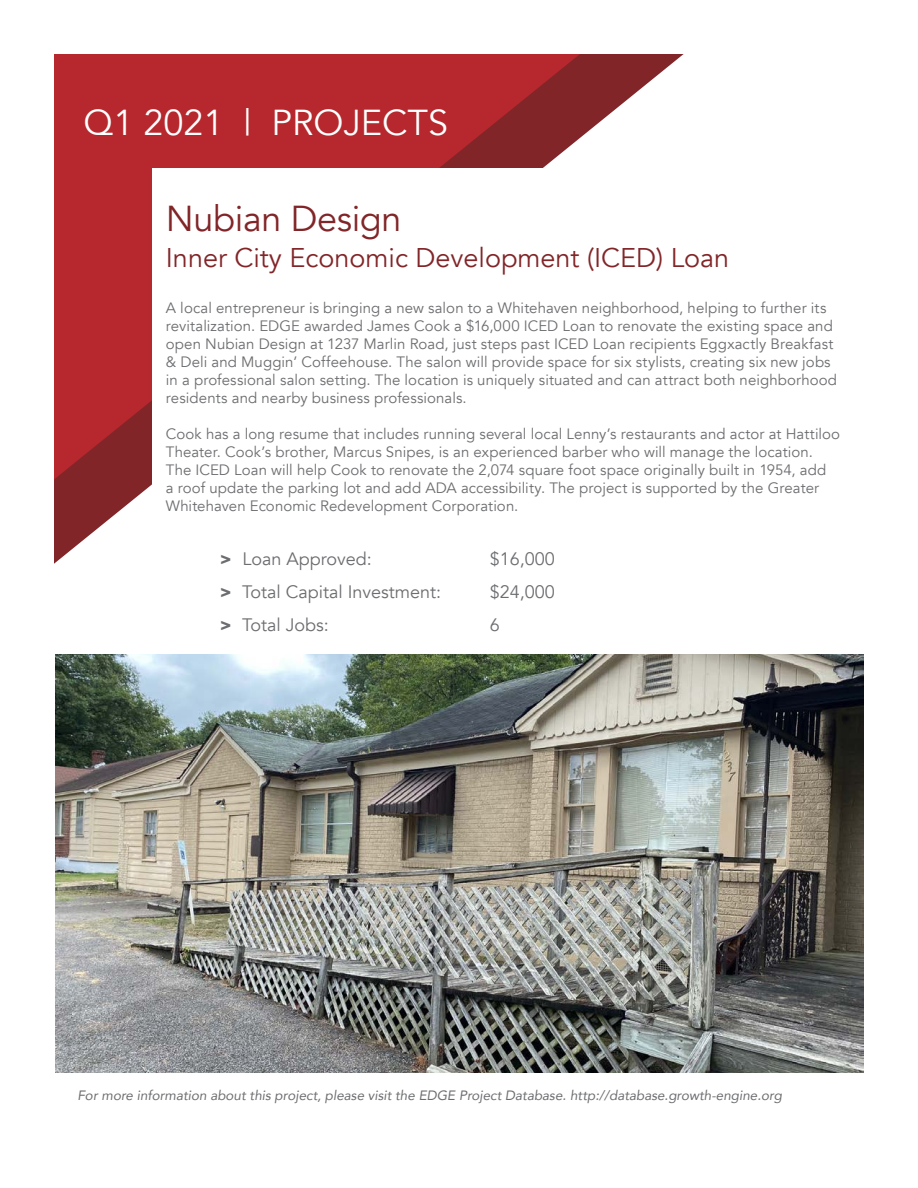
<style>
.page{position:relative;width:918px;height:1188px;background:#fff}
.page>*{position:absolute;margin:0;border:0;box-sizing:border-box;transform-origin:0 0}
.t1{font:36px "Avenir";color:#fff}
.t2{font:36px "Avenir";letter-spacing:-.01em;color:#822528}
.t3{font:27px "Avenir";color:#822528}
.t4{font:18px "Avenir";color:#6c6d70}
.t5{font:15px/18px "Avenir";letter-spacing:.005em;color:#6c6d70}
.t6{font:italic 13.5px "Avenir";color:#6c6d70}
.s1{font-weight:900}
</style>
<div class="page">
<svg style="left:54px;top:54px;width:630px;height:510px"></svg>
<svg style="left:54px;top:54px;width:526px;height:426px;background:#af282d"></svg>
<div style="left:152px;top:168px;width:712px;height:350px;background:#fff"></div>
<img style="left:55px;top:654px;width:809px;height:419px">
<p class="t1" style="left:83px;top:102px;width:366px">Q1 2021 | PROJECTS</p>
<p class="t2" style="left:166px;top:197px;width:237px">Nubian Design</p>
<p class="t3" style="left:166px;top:241px;width:565px">Inner City Economic Development (ICED) Loan</p>
<p class="t5" style="left:166px;top:299px;width:673px">A local entrepreneur is bringing a new salon to a Whitehaven neighborhood, helping to further its revitalization. EDGE awarded James Cook a $16,000 ICED Loan to renovate the existing space and open Nubian Design at 1237 Marlin Road, just steps past ICED Loan recipients Eggxactly Breakfast &amp; Deli and Muggin’ Coffeehouse. The salon will provide space for six stylists, creating six new jobs in a professional salon setting. The location is uniquely situated and can attract both neighborhood residents and nearby business professionals.</p>
<p class="t5" style="left:166px;top:425px;width:676px">Cook has a long resume that includes running several local Lenny’s restaurants and actor at Hattiloo<br>Theater. Cook’s brother, Marcus Snipes, is an experienced barber who will manage the location.</p>
<p class="t5" style="left:166px;top:461px;width:662px">The ICED Loan will help Cook to renovate the 2,074 square foot space originally built in 1954, add a roof update the parking lot and add ADA accessibility. The project is supported by the Greater<br>Whitehaven Economic Redevelopment Corporation.</p>
<p class="t4" style="left:220px;top:548px;width:154px"><span class="s1">&gt;</span> Loan Approved:</p>
<p class="t4" style="left:490px;top:548px;width:67px">$16,000</p>
<p class="t4" style="left:220px;top:581px;width:223px"><span class="s1">&gt;</span> Total Capital Investment:</p>
<p class="t4" style="left:490px;top:581px;width:67px">$24,000</p>
<p class="t4" style="left:220px;top:614px;width:110px"><span class="s1">&gt;</span> Total Jobs:</p>
<p class="t4" style="left:490px;top:614px;width:12px">6</p>
<p class="t6" style="left:77px;top:1087px;width:706px">For more information about this project, please visit the EDGE Project Database. http://database.growth-engine.org</p>
</div>
